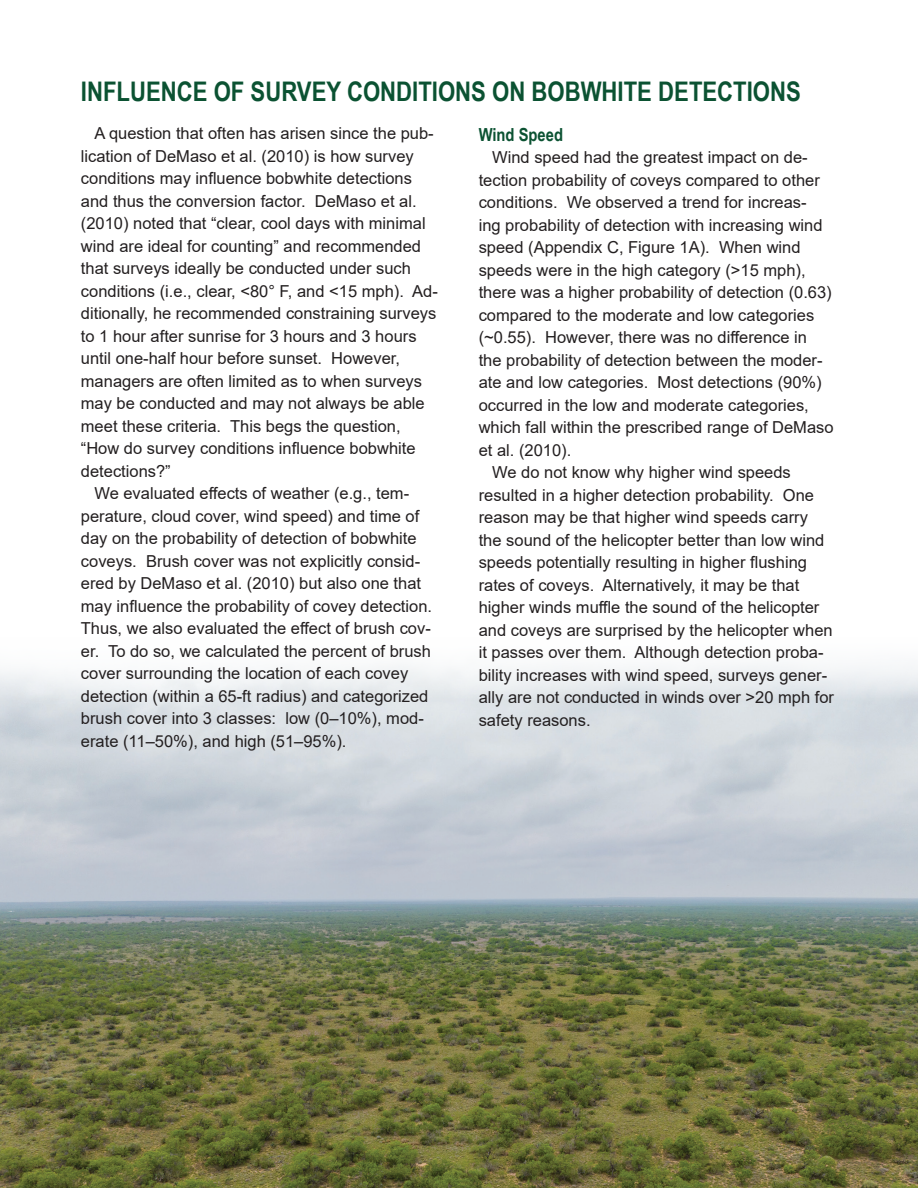
<style>
.page{position:relative;width:918px;height:1188px;background:#fff}
.page>*{position:absolute;margin:0;border:0;box-sizing:border-box;transform-origin:0 0}
.Heading_1{font:700 27px "Arial Narrow";color:#0b5232}
.Heading_2{font:700 18px "Arial Narrow";color:#0b5232}
.t1{font:16.5px/22.5px "Arial";color:#231f20}
</style>
<div class="page">
<img style="left:0;top:665px;width:918px;height:523px">
<p class="Heading_1" style="left:81px;top:71px;width:722px">INFLUENCE OF SURVEY CONDITIONS ON BOBWHITE DETECTIONS</p>
<p class="t1" style="left:81px;top:122px;width:358px;text-indent:14px">A question that often has arisen since the pub&shy;lication of DeMaso et al. (2010) is how survey conditions may influence bobwhite detections and thus the conversion factor. DeMaso et al. (2010) noted that “clear, cool days with minimal wind are ideal for counting” and recommended that surveys ideally be conducted under such conditions (i.e., clear, &lt;80° F, and &lt;15 mph). Ad&shy;ditionally, he recommended constraining surveys to 1 hour after sunrise for 3 hours and 3 hours until one-half hour before sunset. However, managers are often limited as to when surveys may be conducted and may not always be able meet these criteria. This begs the question, “How do survey conditions influence bobwhite detections?”</p>
<p class="t1" style="left:81px;top:482px;width:353px;text-indent:14px">We evaluated effects of weather (e.g., tem&shy;perature, cloud cover, wind speed) and time of day on the probability of detection of bobwhite coveys. Brush cover was not explicitly consid&shy;ered by DeMaso et al. (2010) but also one that may influence the probability of covey detection.<br>Thus, we also evaluated the effect of brush cov&shy;er. To do so, we calculated the percent of brush cover surrounding the location of each covey detection (within a 65-ft radius) and categorized brush cover into 3 classes: low (0‒10%), mod&shy;erate (11‒50%), and high (51‒95%).</p>
<p class="Heading_2" style="left:479px;top:121px;width:86px">Wind Speed</p>
<p class="t1" style="left:479px;top:146px;width:356px;text-indent:14px">Wind speed had the greatest impact on de&shy;tection probability of coveys compared to other conditions. We observed a trend for increas-<br>ing probability of detection with increasing wind speed (Appendix C, Figure 1A). When wind speeds were in the high category (&gt;15 mph), there was a higher probability of detection (0.63) compared to the moderate and low categories (~0.55). However, there was no difference in the probability of detection between the moder&shy;ate and low categories. Most detections (90%) occurred in the low and moderate categories, which fall within the prescribed range of DeMaso et al. (2010).</p>
<p class="t1" style="left:479px;top:461px;width:357px;text-indent:14px">We do not know why higher wind speeds resulted in a higher detection probability. One reason may be that higher wind speeds carry the sound of the helicopter better than low wind speeds potentially resulting in higher flushing rates of coveys. Alternatively, it may be that higher winds muffle the sound of the helicopter and coveys are surprised by the helicopter when it passes over them. Although detection proba&shy;bility increases with wind speed, surveys gener&shy;ally are not conducted in winds over &gt;20 mph for safety reasons.</p>
</div>
